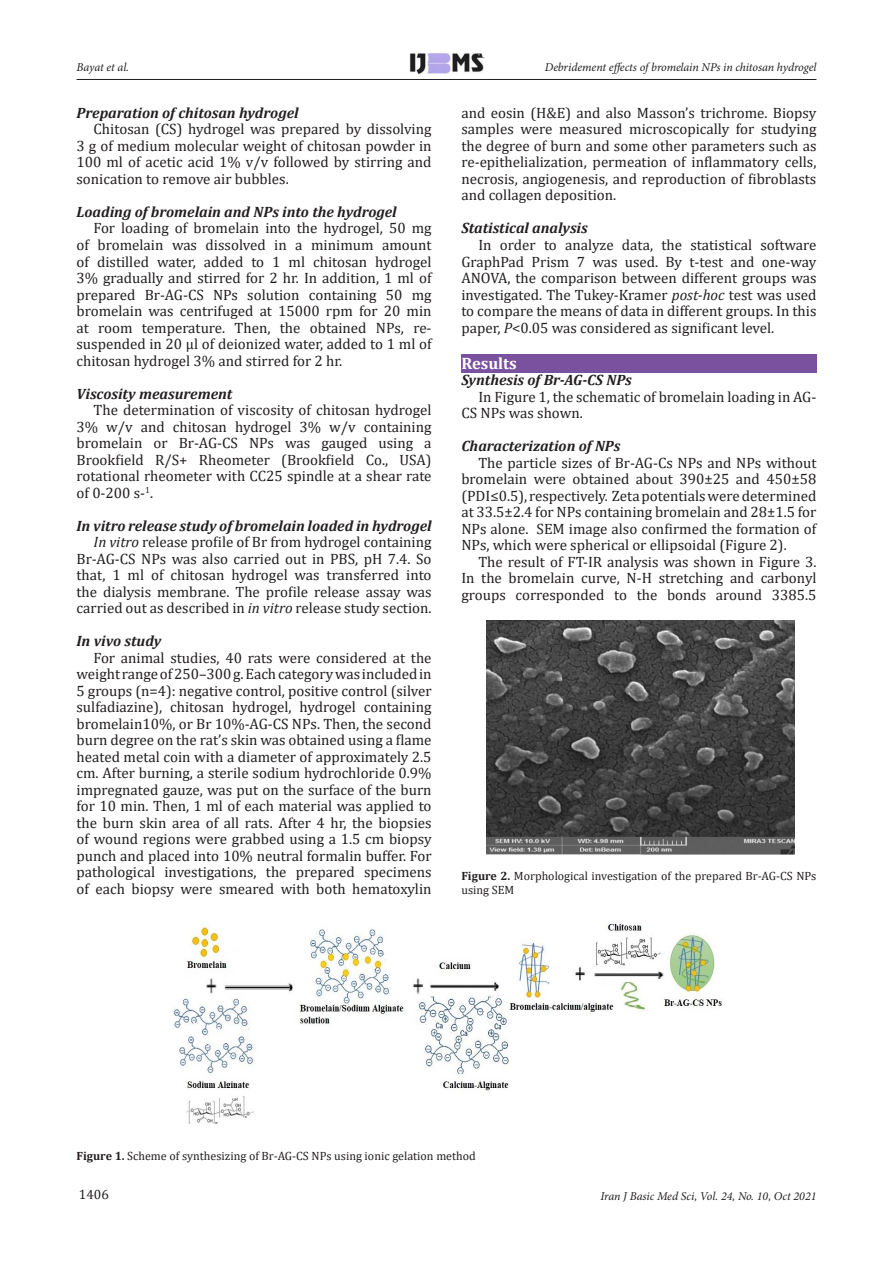
<style>
.page{position:relative;width:893px;height:1263px;background:#fff}
.page>*{position:absolute;margin:0;border:0;box-sizing:border-box;transform-origin:0 0}
.t1{font:700 16.5px "Cambria";color:#fff}
.t2{font:15px/16.5px "Cambria";color:#231f20;text-align:justify}
.t3{font:italic 700 15px "Cambria";color:#231f20}
.t4{font:13.5px "Cambria";color:#231f20}
.t5{font:12px/14.4px "Cambria";color:#231f20}
.t6{font:italic 12px "Minion Pro";letter-spacing:-.005em;color:#231f20}
.s1{font-style:italic}
.s2{font-weight:700}
</style>
<div class="page">
<img style="left:409px;top:53px;width:76px;height:21px">
<hr style="left:77px;top:79px;width:739px;height:1px;background:#231f20">
<div style="left:461px;top:354px;width:355px;height:19px;background:#7a519e"></div>
<img style="left:173px;top:921px;width:549px;height:204px">
<img style="left:487px;top:621px;width:307px;height:234px">
<p class="t6" style="left:77px;top:59px;width:54px">Bayat et al.</p>
<p class="t6" style="left:545px;top:59px;width:273px">Debridement effects of bromelain NPs in chitosan hydrogel</p>
<p class="t3" style="left:77px;top:102px;width:223px">Preparation of chitosan hydrogel</p>
<p class="t2" style="left:77px;top:121px;width:357px;text-indent:17px">Chitosan (CS) hydrogel was prepared by dissolving 3 g of medium molecular weight of chitosan powder in 100 ml of acetic acid 1% v/v followed by stirring and sonication to remove air bubbles.</p>
<p class="t3" style="left:77px;top:201px;width:322px">Loading of bromelain and NPs into the hydrogel</p>
<p class="t2" style="left:77px;top:220px;width:357px;text-indent:17px">For loading of bromelain into the hydrogel, 50 mg of bromelain was dissolved in a minimum amount of distilled water, added to 1 ml chitosan hydrogel 3% gradually and stirred for 2 hr. In addition, 1 ml of prepared Br-AG-CS NPs solution containing 50 mg bromelain was centrifuged at 15000 rpm for 20 min at room temperature. Then, the obtained NPs, re&shy;suspended in 20 µl of deionized water, added to 1 ml of chitosan hydrogel 3% and stirred for 2 hr.</p>
<p class="t3" style="left:77px;top:383px;width:157px">Viscosity measurement</p>
<p class="t2" style="left:77px;top:402px;width:357px;text-indent:17px">The determination of viscosity of chitosan hydrogel 3% w/v and chitosan hydrogel 3% w/v containing bromelain or Br-AG-CS NPs was gauged using a Brookfield R/S+ Rheometer (Brookfield Co., USA) rotational rheometer with CC25 spindle at a shear rate of 0-200 s-<sup>1</sup>.</p>
<p class="t3" style="left:77px;top:515px;width:357px">In vitro release study of bromelain loaded in hydrogel</p>
<p class="t2" style="left:77px;top:534px;width:357px;text-indent:17px"><span class="s1">In vitro</span> release profile of Br from hydrogel containing Br-AG-CS NPs was also carried out in PBS, pH 7.4. So that, 1 ml of chitosan hydrogel was transferred into the dialysis membrane. The profile release assay was carried out as described in <span class="s1">in vitro</span> release study section.</p>
<p class="t3" style="left:77px;top:630px;width:86px">In vivo study</p>
<p class="t2" style="left:77px;top:649px;width:357px;text-indent:17px">For animal studies, 40 rats were considered at the weight range of 250–300 g. Each category was included in 5 groups (n=4): negative control, positive control (silver sulfadiazine), chitosan hydrogel, hydrogel containing bromelain10%, or Br 10%-AG-CS NPs. Then, the second burn degree on the rat’s skin was obtained using a flame heated metal coin with a diameter of approximately 2.5 cm. After burning, a sterile sodium hydrochloride 0.9% impregnated gauze, was put on the surface of the burn for 10 min. Then, 1 ml of each material was applied to the burn skin area of all rats. After 4 hr, the biopsies of wound regions were grabbed using a 1.5 cm biopsy punch and placed into 10% neutral formalin buffer. For pathological investigations, the prepared specimens of each biopsy were smeared with both hematoxylin</p>
<p class="t2" style="left:461px;top:105px;width:357px">and eosin (H&amp;E) and also Masson’s trichrome. Biopsy samples were measured microscopically for studying the degree of burn and some other parameters such as re-epithelialization, permeation of inflammatory cells, necrosis, angiogenesis, and reproduction of fibroblasts and collagen deposition.</p>
<p class="t3" style="left:461px;top:218px;width:128px">Statistical analysis</p>
<p class="t2" style="left:461px;top:237px;width:357px;text-indent:17px">In order to analyze data, the statistical software GraphPad Prism 7 was used. By t-test and one-way ANOVA, the comparison between different groups was investigated. The Tukey-Kramer <span class="s1">post-hoc</span> test was used to compare the means of data in different groups. In this paper, <span class="s1">P</span>&lt;0.05 was considered as significant level.</p>
<p class="t1" style="left:461px;top:351px;width:57px">Results</p>
<p class="t3" style="left:461px;top:369px;width:172px">Synthesis of Br-AG-CS NPs</p>
<p class="t2" style="left:461px;top:388px;width:357px;text-indent:17px">In Figure 1, the schematic of bromelain loading in AG-<br>CS NPs was shown.</p>
<p class="t3" style="left:461px;top:435px;width:161px">Characterization of NPs</p>
<p class="t2" style="left:461px;top:454px;width:357px;text-indent:17px">The particle sizes of Br-AG-Cs NPs and NPs without bromelain were obtained about 390±25 and 450±58 (PDI≤0.5), respectively. Zeta potentials were determined at 33.5±2.4 for NPs containing bromelain and 28±1.5 for NPs alone. SEM image also confirmed the formation of NPs, which were spherical or ellipsoidal (Figure 2).</p>
<p class="t2" style="left:461px;top:553px;width:357px;text-indent:17px">The result of FT-IR analysis was shown in Figure 3.<br>In the bromelain curve, N-H stretching and carbonyl groups corresponded to the bonds around 3385.5</p>
<p class="t5" style="left:461px;top:868px;width:357px"><span class="s2">Figure 2.</span> Morphological investigation of the prepared Br-AG-CS NPs using SEM</p>
<p class="t5" style="left:77px;top:1149px;width:401px"><span class="s2">Figure 1.</span> Scheme of synthesizing of Br-AG-CS NPs using ionic gelation method</p>
<p class="t4" style="left:79px;top:1187px;width:31px">1406</p>
<p class="t6" style="left:601px;top:1187px;width:217px">Iran J Basic Med Sci, Vol. 24, No. 10, Oct 2021</p>
</div>
